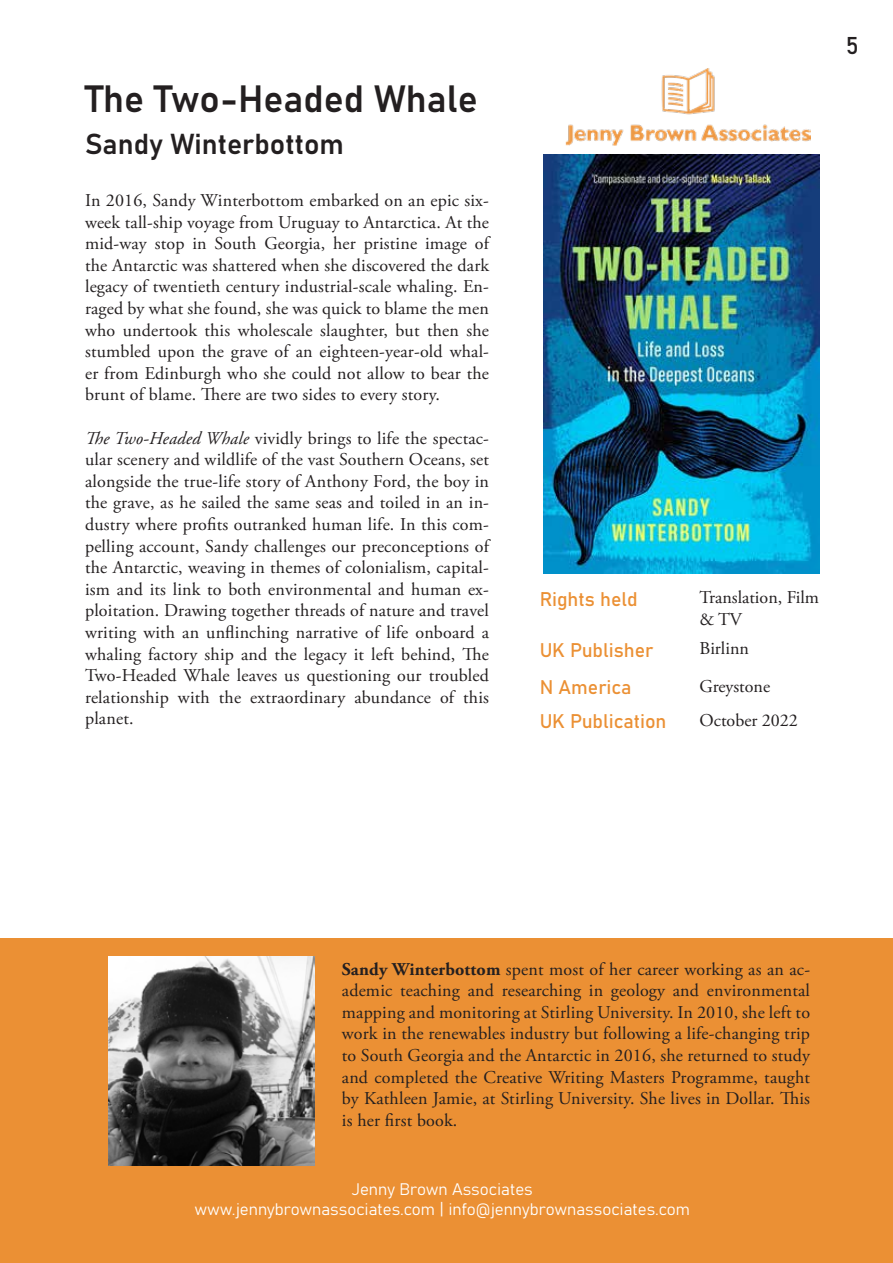
<style>
.page{position:relative;width:893px;height:1263px;background:#fff}
.page>*{position:absolute;margin:0;border:0;box-sizing:border-box;transform-origin:0 0}
.t1{font:37.5px "Bahnschrift";color:#231f20}
.t2{font:28.5px "Bahnschrift";color:#231f20}
.t3{font:24px "Bahnschrift";color:#231f20}
.t4{font:19.5px "Bahnschrift";color:#eb9034}
.t5{font:18px/21.6px "Adobe Garamond Pro";letter-spacing:.01em;color:#231f20;text-align:justify}
.t6{font:16.5px/19.8px "Bahnschrift";color:#fff;text-align:center}
.s1{font-style:italic}
.s2{font-weight:700}
</style>
<div class="page">
<div style="left:0;top:938px;width:893px;height:325px;background:#eb9034"></div>
<img style="left:565px;top:68px;width:245px;height:78px">
<img style="left:543px;top:155px;width:277px;height:418px">
<img style="left:109px;top:956px;width:205px;height:209px">
<h1 class="t1" style="left:85px;top:70px;width:394px">The Two-Headed Whale</h1>
<h2 class="t2" style="left:85px;top:123px;width:260px">Sandy Winterbottom</h2>
<p class="t5" style="left:85px;top:190px;width:405px">In 2016, Sandy Winterbottom embarked on an epic six&shy;week tall-ship voyage from Uruguay to Antarctica. At the mid-way stop in South Georgia, her pristine image of the Antarctic was shattered when she discovered the dark legacy of twentieth century industrial-scale whaling. En&shy;raged by what she found, she was quick to blame the men who undertook this wholescale slaughter, but then she stumbled upon the grave of an eighteen-year-old whal&shy;er from Edinburgh who she could not allow to bear the brunt of blame. There are two sides to every story.</p>
<p class="t5" style="left:85px;top:428px;width:405px"><span class="s1">The Two-Headed Whale</span> vividly brings to life the spectac&shy;ular scenery and wildlife of the vast Southern Oceans, set alongside the true-life story of Anthony Ford, the boy in the grave, as he sailed the same seas and toiled in an in&shy;dustry where profits outranked human life. In this com&shy;pelling account, Sandy challenges our preconceptions of the Antarctic, weaving in themes of colonialism, capital&shy;ism and its link to both environmental and human ex&shy;ploitation. Drawing together threads of nature and travel writing with an unflinching narrative of life onboard a whaling factory ship and the legacy it left behind, The Two-Headed Whale leaves us questioning our troubled relationship with the extraordinary abundance of this planet.</p>
<h3 class="t3" style="left:846px;top:27px;width:15px">5</h3>
<p class="t4" style="left:540px;top:584px;width:100px">Rights held</p>
<p class="t5" style="left:700px;top:587px;width:121px">Translation, Film &amp; TV</p>
<p class="t4" style="left:540px;top:635px;width:115px">UK Publisher</p>
<p class="t5" style="left:700px;top:638px;width:51px">Birlinn</p>
<p class="t4" style="left:540px;top:672px;width:93px">N America</p>
<p class="t5" style="left:700px;top:676px;width:72px">Greystone</p>
<p class="t4" style="left:540px;top:706px;width:128px">UK Publication</p>
<p class="t5" style="left:700px;top:710px;width:100px">October 2022</p>
<p class="t5" style="left:342px;top:959px;width:470px"><span class="s2">Sandy Winterbottom</span> spent most of her career working as an ac&shy;ademic teaching and researching in geology and environmental mapping and monitoring at Stirling University. In 2010, she left to work in the renewables industry but following a life-changing trip to South Georgia and the Antarctic in 2016, she returned to study and completed the Creative Writing Masters Programme, taught by Kathleen Jamie, at Stirling University. She lives in Dollar. This is her first book.</p>
<p class="t6" style="left:194px;top:1178px;width:497px">Jenny Brown Associates<br>www.jennybrownassociates.com | info@jennybrownassociates.com</p>
</div>
